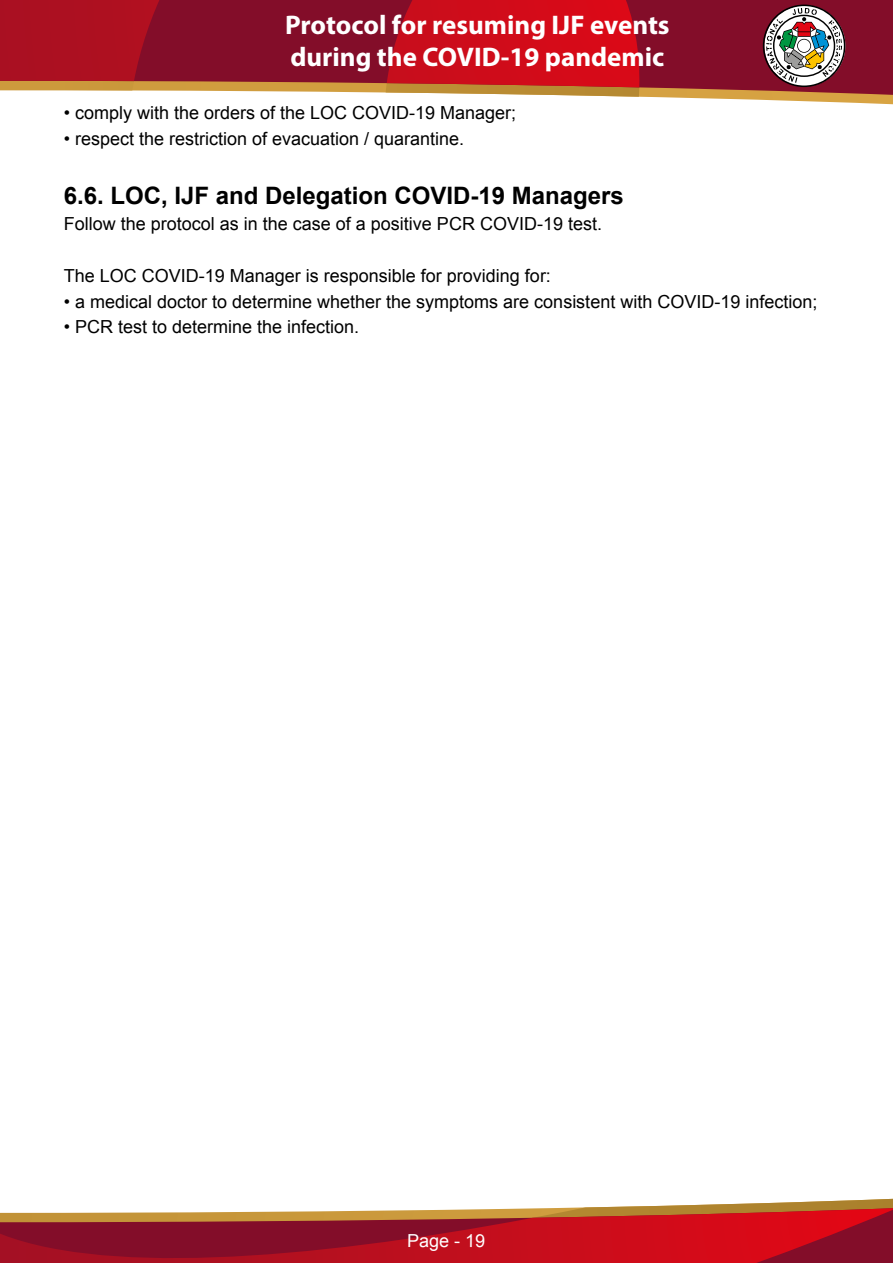
<style>
.page{position:relative;width:893px;height:1263px;background:#fff}
.page>*{position:absolute;margin:0;border:0;box-sizing:border-box;transform-origin:0 0}
.t1{font:700 27px/32.4px "Myriad Pro";color:#fff}
.t2{font:700 24px "Arial";color:#000}
.t3{font:18px "Arial";color:#000}
.t4{font:18px "Arial";letter-spacing:-.01em;color:#fff}
</style>
<div class="page">
<svg style="left:641px;top:96px;width:252px;height:9px"></svg>
<svg style="left:555px;top:0;width:338px;height:96px;background:#89182b"></svg>
<svg style="left:608px;top:1198px;width:285px;height:9px"></svg>
<svg style="left:0;top:1208px;width:893px;height:55px;background:#b1282c"></svg>
<svg style="left:0;top:0;width:640px;height:95px;background:#af212a"></svg>
<svg style="left:763px;top:5px;width:82px;height:82px"></svg>
<h1 class="t1" style="left:285px;top:8px;width:386px">Protocol for resuming IJF events during the COVID-19 pandemic</h1>
<p class="t3" style="left:64px;top:101px;width:454px">• comply with the orders of the LOC COVID-19 Manager;</p>
<p class="t3" style="left:64px;top:127px;width:402px">• respect the restriction of evacuation / quarantine.</p>
<h2 class="t2" style="left:64px;top:180px;width:562px">6.6. LOC, IJF and Delegation COVID-19 Managers</h2>
<p class="t3" style="left:64px;top:212px;width:540px">Follow the protocol as in the case of a positive PCR COVID-19 test.</p>
<p class="t3" style="left:64px;top:264px;width:489px">The LOC COVID-19 Manager is responsible for providing for:</p>
<p class="t3" style="left:64px;top:289px;width:755px">• a medical doctor to determine whether the symptoms are consistent with COVID-19 infection;</p>
<p class="t3" style="left:64px;top:315px;width:297px">• PCR test to determine the infection.</p>
<p class="t4" style="left:407px;top:1229px;width:80px">Page - 19</p>
</div>
